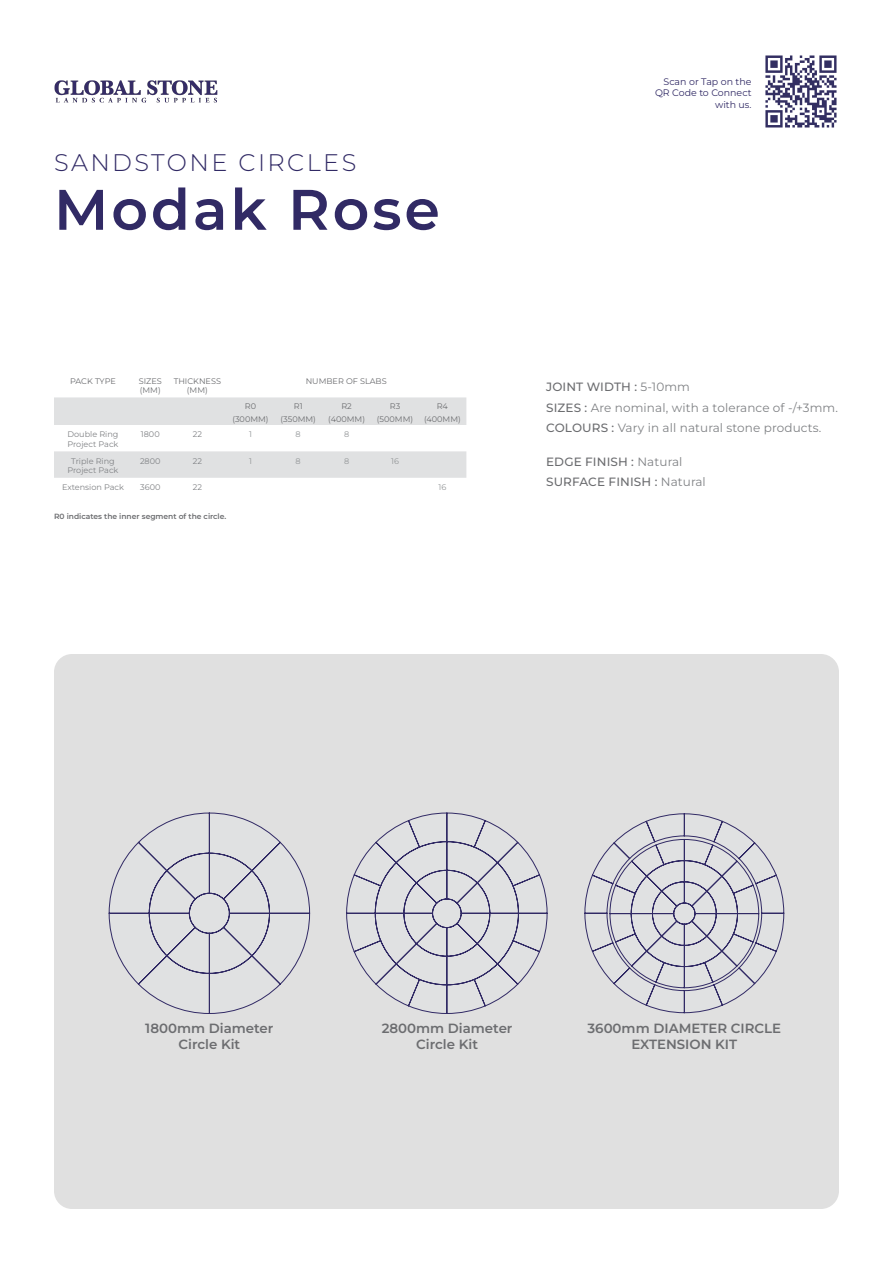
<style>
.page{position:relative;width:893px;height:1263px;background:#fff}
.page>*{position:absolute;margin:0;border:0;box-sizing:border-box;transform-origin:0 0}
.t1{font:600 57px "Montserrat";letter-spacing:.05em;color:#312a65}
.t2{font:300 24px "Montserrat";letter-spacing:.1em;color:#312a65}
.t3{font:600 13.35px/16px "Montserrat";color:#6c6d70;text-align:center}
.t4{font:12px "Montserrat";letter-spacing:.01em;color:#808285}
.t5{font:500 12px "Montserrat";letter-spacing:.01em;color:#6c6d70}
.t6{font:9.45px/11.4px "Montserrat";color:#312a65;text-align:right}
.t7{font:8.1px/13.2px "Montserrat";color:#6c6d70;text-align:center}
.t8{font:8.1px/9.3px "Montserrat";color:#808285}
.t9{font:8.1px "Montserrat";color:#939698}
.t10{font:600 7.5px "Montserrat";color:#6c6d70}
.s1{font-weight:400;color:#808285}
.s2{font-weight:500;color:#6c6d70}
</style>
<div class="page">
<img style="left:54px;top:80px;width:164px;height:23px">
<img style="left:765px;top:55px;width:72px;height:73px">
<div style="left:54px;top:654px;width:785px;height:555px;background:#e0e0e0;border-radius:18px"></div>
<div style="left:54px;top:397px;width:412px;height:28px;background:#e0e1e2"></div>
<div style="left:54px;top:451px;width:412px;height:27px;background:#e0e1e2"></div>
<svg style="left:109px;top:813px;width:201px;height:201px"></svg>
<svg style="left:346px;top:813px;width:201px;height:201px"></svg>
<svg style="left:584px;top:813px;width:200px;height:200px"></svg>
<p class="t2" style="left:54px;top:147px;width:304px">SANDSTONE CIRCLES</p>
<p class="t1" style="left:54px;top:172px;width:387px">Modak Rose</p>
<p class="t7" style="left:70px;top:374px;width:47px">PACK TYPE</p>
<p class="t7" style="left:139px;top:374px;width:25px">SIZES</p>
<p class="t7" style="left:140px;top:383px;width:22px">(MM)</p>
<p class="t7" style="left:174px;top:376px;width:49px;line-height:9.3px">THICKNESS (MM)</p>
<p class="t7" style="left:306px;top:374px;width:83px">NUMBER OF SLABS</p>
<p class="t7" style="left:232px;top:399px;width:38px">R0 (300MM)</p>
<p class="t7" style="left:281px;top:399px;width:37px">R1 (350MM)</p>
<p class="t7" style="left:328px;top:399px;width:38px">R2 (400MM)</p>
<p class="t7" style="left:377px;top:399px;width:38px">R3 (500MM)</p>
<p class="t7" style="left:424px;top:399px;width:38px">R4 (400MM)</p>
<p class="t8" style="left:67px;top:430px;width:53px">Double Ring<br>Project Pack</p>
<p class="t8" style="left:141px;top:430px;width:20px">1800</p>
<p class="t8" style="left:193px;top:430px;width:11px">22</p>
<p class="t9" style="left:249px;top:429px;width:4px">1</p>
<p class="t9" style="left:296px;top:429px;width:7px">8</p>
<p class="t9" style="left:344px;top:429px;width:7px">8</p>
<p class="t8" style="left:71px;top:456px;width:45px">Triple Ring</p>
<p class="t8" style="left:68px;top:465px;width:52px">Project Pack</p>
<p class="t8" style="left:140px;top:456px;width:22px">2800</p>
<p class="t8" style="left:193px;top:456px;width:11px">22</p>
<p class="t9" style="left:249px;top:456px;width:4px">1</p>
<p class="t9" style="left:296px;top:456px;width:7px">8</p>
<p class="t9" style="left:344px;top:456px;width:7px">8</p>
<p class="t9" style="left:391px;top:456px;width:9px">16</p>
<p class="t8" style="left:62px;top:482px;width:63px">Extension Pack</p>
<p class="t8" style="left:140px;top:482px;width:22px">3600</p>
<p class="t8" style="left:193px;top:482px;width:11px">22</p>
<p class="t9" style="left:438px;top:482px;width:9px">16</p>
<p class="t10" style="left:54px;top:511px;width:174px">R0 indicates the inner segment of the circle.</p>
<p class="t6" style="left:655px;top:76px;width:98px">Scan or Tap on the<br>QR Code to Connect with us.</p>
<p class="t5" style="left:546px;top:379px;width:145px">JOINT WIDTH : <span class="s1">5-10mm</span></p>
<p class="t4" style="left:546px;top:399px;width:293px"><span class="s2">SIZES :</span> Are nominal, with a tolerance of -/+3mm.</p>
<p class="t4" style="left:546px;top:420px;width:277px"><span class="s2">COLOURS :</span> Vary in all natural stone products.</p>
<p class="t5" style="left:546px;top:454px;width:138px">EDGE FINISH : <span class="s1">Natural</span></p>
<p class="t5" style="left:546px;top:474px;width:161px">SURFACE FINISH : <span class="s1">Natural</span></p>
<p class="t3" style="left:145px;top:1019px;width:130px">1800mm Diameter<br>Circle Kit</p>
<p class="t3" style="left:382px;top:1019px;width:132px">2800mm Diameter<br>Circle Kit</p>
<p class="t3" style="left:587px;top:1019px;width:195px">3600mm DIAMETER CIRCLE<br>EXTENSION KIT</p>
</div>
